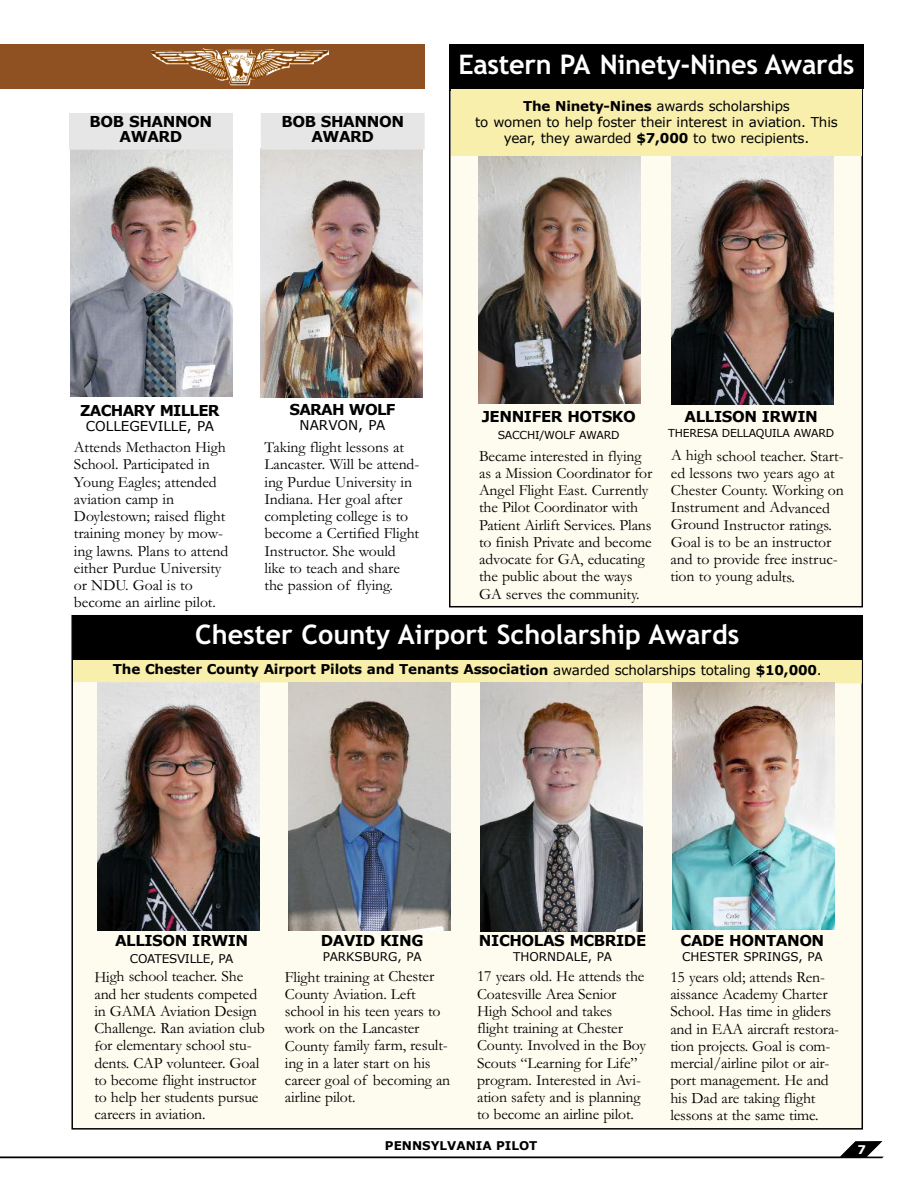
<style>
.page{position:relative;width:918px;height:1188px;background:#fff}
.page>*{position:absolute;margin:0;border:0;box-sizing:border-box;transform-origin:0 0}
.t1{font:700 27px "Trebuchet MS";color:#fff}
.t2{font:15.75px/17.2px "Garamond";letter-spacing:-.01em;color:#000}
.t3{font:700 15px/15px "Verdana";letter-spacing:-.03em;color:#000;text-align:center}
.t4{font:700 15px "Verdana";letter-spacing:-.05em;color:#000}
.t5{font:13.5px/16.2px "Verdana";letter-spacing:-.015em;color:#000;text-align:center}
.t6{font:700 13.5px "Verdana";letter-spacing:-.015em;color:#000}
.t7{font:12px "Verdana";color:#000}
.t8{font:700 12px "Verdana";color:#000}
.t9{font:12px "Verdana";letter-spacing:-.02em;color:#000}
.t10{font:700 12px "Verdana";color:#fff}
.t11{font:10.95px "Verdana";letter-spacing:-.02em;color:#000}
.s1{font-weight:700}
.s2{font-weight:400}
</style>
<div class="page">
<div style="left:450px;top:91px;width:412px;height:515px;background:#fefcef"></div>
<div style="left:449px;top:89px;width:414px;height:518px;border:2px solid #000"></div>
<svg style="left:0;top:1141px;width:884px;height:17px"></svg>
<img style="left:261px;top:150px;width:162px;height:247px">
<div style="left:73px;top:616px;width:789px;height:512px;background:#fefcef"></div>
<img style="left:478px;top:156px;width:162px;height:247px">
<div style="left:451px;top:90px;width:411px;height:66px;background:#f9efad"></div>
<img style="left:672px;top:156px;width:162px;height:248px">
<img style="left:98px;top:683px;width:162px;height:247px">
<svg style="left:73px;top:659px;width:789px;height:24px;background:#ede3a6"></svg>
<img style="left:480px;top:683px;width:163px;height:248px">
<img style="left:672px;top:683px;width:163px;height:247px">
<img style="left:70px;top:150px;width:162px;height:246px">
<div style="left:449px;top:45px;width:415px;height:44px;background:#000"></div>
<div style="left:0;top:45px;width:425px;height:44px;background:#8f5122"></div>
<img style="left:288px;top:683px;width:162px;height:247px">
<div style="left:69px;top:113px;width:164px;height:37px;background:#e6e6e6"></div>
<div style="left:261px;top:113px;width:164px;height:37px;background:#e6e6e6"></div>
<img style="left:151px;top:48px;width:178px;height:37px">
<div style="left:73px;top:615px;width:789px;height:44px;background:#000"></div>
<p class="t3" style="left:90px;top:114px;width:124px">BOB SHANNON<br>AWARD</p>
<p class="t3" style="left:281px;top:114px;width:124px">BOB SHANNON<br>AWARD</p>
<h1 class="t1" style="left:458px;top:49px;width:397px">Eastern PA Ninety-Nines Awards</h1>
<p class="t5" style="left:475px;top:97px;width:364px"><span class="s1">The Ninety-Nines</span> awards scholarships<br>to women to help foster their interest in aviation. This year, they awarded <span class="s1">$7,000</span> to two recipients.</p>
<p class="t4" style="left:80px;top:401px;width:141px">ZACHARY MILLER</p>
<p class="t5" style="left:86px;top:417px;width:130px">COLLEGEVILLE, PA</p>
<p class="t2" style="left:74px;top:438px;width:156px">Attends Methacton High<br>School. Participated in<br>Young Eagles; attended aviation camp in<br>Doylestown; raised flight training money by mow&shy;ing lawns. Plans to attend either Purdue University or NDU. Goal is to become an airline pilot.</p>
<p class="t4" style="left:290px;top:400px;width:108px">SARAH WOLF</p>
<p class="t5" style="left:300px;top:417px;width:87px">NARVON, PA</p>
<p class="t2" style="left:264px;top:438px;width:156px">Taking flight lessons at<br>Lancaster. Will be attend&shy;ing Purdue University in<br>Indiana. Her goal after completing college is to become a Certified Flight<br>Instructor. She would like to teach and share the passion of flying.</p>
<p class="t3" style="left:482px;top:409px;width:156px">JENNIFER HOTSKO</p>
<p class="t11" style="left:498px;top:428px;width:124px">SACCHI/WOLF AWARD</p>
<p class="t2" style="left:479px;top:447px;width:175px">Became interested in flying as a Mission Coordinator for<br>Angel Flight East. Currently the Pilot Coordinator with<br>Patient Airlift Services. Plans to finish Private and become advocate for GA, educating the public about the ways<br>GA serves the community.</p>
<p class="t3" style="left:685px;top:409px;width:135px">ALLISON IRWIN</p>
<p class="t11" style="left:668px;top:426px;width:168px">THERESA DELLAquILA AWARD</p>
<p class="t2" style="left:671px;top:447px;width:175px">A high school teacher. Start&shy;ed lessons two years ago at<br>Chester County. Working on<br>Instrument and Advanced<br>Ground Instructor ratings.<br>Goal is to be an instructor and to provide free instruc&shy;tion to young adults.</p>
<h1 class="t1" style="left:195px;top:619px;width:546px">Chester County Airport Scholarship Awards</h1>
<p class="t6" style="left:113px;top:661px;width:710px">The Chester County Airport Pilots and Tenants Association <span class="s2">awarded scholarships totaling</span> $10,000<span class="s2">.</span></p>
<p class="t3" style="left:115px;top:933px;width:135px">ALLISON IRWIN</p>
<p class="t9" style="left:130px;top:951px;width:105px">COATESVILLE, PA</p>
<p class="t2" style="left:94px;top:967px;width:172px">High school teacher. She and her students competed in GAMA Aviation Design<br>Challenge. Ran aviation club for elementary school stu&shy;dents. CAP volunteer. Goal to become flight instructor to help her students pursue careers in aviation.</p>
<p class="t3" style="left:321px;top:933px;width:104px">DAVID KING</p>
<p class="t7" style="left:323px;top:949px;width:100px">PARKSBuRG, PA</p>
<p class="t2" style="left:285px;top:967px;width:167px">Flight training at Chester<br>County Aviation. Left school in his teen years to work on the Lancaster<br>County family farm, result&shy;ing in a later start on his career goal of becoming an airline pilot.</p>
<p class="t3" style="left:479px;top:933px;width:169px">NICHOLAS MCBRIDE</p>
<p class="t7" style="left:513px;top:949px;width:101px">THORNDALE, PA</p>
<p class="t2" style="left:477px;top:967px;width:171px">17 years old. He attends the<br>Coatesville Area Senior<br>High School and takes flight training at Chester<br>County. Involved in the Boy<br>Scouts “Learning for Life” program. Interested in Avi&shy;ation safety and is planning to become an airline pilot.</p>
<p class="t8" style="left:385px;top:1138px;width:154px">PENNSYLVANIA PILOT</p>
<p class="t3" style="left:681px;top:933px;width:145px">CADE HONTANON</p>
<p class="t7" style="left:682px;top:949px;width:142px">CHESTER SPRINGS, PA</p>
<p class="t2" style="left:670px;top:968px;width:170px">15 years old; attends Ren&shy;aissance Academy Charter<br>School. Has time in gliders and in EAA aircraft restora&shy;tion projects. Goal is com&shy;mercial/airline pilot or air&shy;port management. He and his Dad are taking flight lessons at the same time.</p>
<p class="t10" style="left:857px;top:1142px;width:10px">7</p>
</div>
